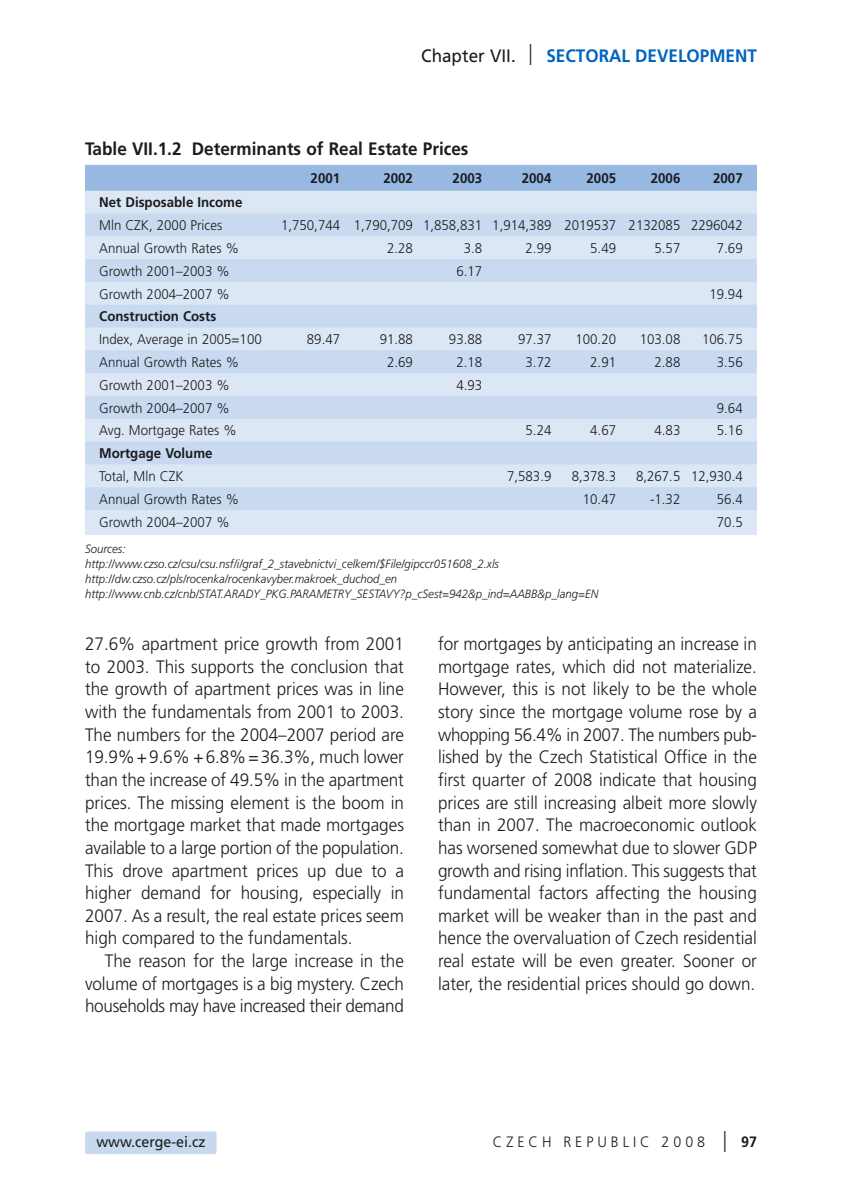
<style>
.page{position:relative;width:842px;height:1191px;background:#fff}
.page>*{position:absolute;margin:0;border:0;box-sizing:border-box;transform-origin:0 0}
.t1{font:300 18px/22.6px "Frutiger CE";color:#1b1c20;text-align:justify;scale:.95 1}
.t2{font:700 18px "Frutiger CE";color:#1b1c20;scale:.95 1}
.t3{font:700 18px "Frutiger CE";color:#0064be;scale:.95 1}
.t4{font:300 15px "Frutiger CE";letter-spacing:.28em;color:#1b1c20;scale:.95 1}
.t5{font:15px "Frutiger CE";color:#1b1c20;scale:.95 1}
.t6{font:300 14px "Frutiger CE";color:#1b1c20;scale:.95 1}
.t7{font:700 14px "Frutiger CE";color:#1b1c20;scale:.95 1}
.t8{font:italic 300 12px/15.2px "Frutiger CE";color:#1b1c20;scale:.95 1}
.s1{font-weight:400;color:#1b1c20}
.s2{font-weight:300;font-size:30px;color:#1b1c20}
.s3{font-size:30px}
.s4{font-weight:700}
</style>
<div class="page">
<div style="left:85px;top:1131px;width:132px;height:23px;background:#c8d8ef;border-radius:3px"></div>
<div style="left:85px;top:165px;width:672px;height:28px;background:#96b8e1"></div>
<div style="left:85px;top:191px;width:672px;height:25px;background:#dce7f5"></div>
<div style="left:85px;top:213px;width:672px;height:25px;background:#c9daf0"></div>
<div style="left:85px;top:236px;width:672px;height:25px;background:#dce7f5"></div>
<div style="left:85px;top:259px;width:672px;height:25px;background:#c9daf0"></div>
<div style="left:85px;top:282px;width:672px;height:25px;background:#dce7f5"></div>
<div style="left:85px;top:305px;width:672px;height:25px;background:#c9daf0"></div>
<div style="left:85px;top:327px;width:672px;height:25px;background:#dce7f5"></div>
<div style="left:85px;top:350px;width:672px;height:25px;background:#c9daf0"></div>
<div style="left:85px;top:373px;width:672px;height:25px;background:#dce7f5"></div>
<div style="left:85px;top:396px;width:672px;height:25px;background:#c9daf0"></div>
<div style="left:85px;top:419px;width:672px;height:25px;background:#dce7f5"></div>
<div style="left:85px;top:441px;width:672px;height:25px;background:#c9daf0"></div>
<div style="left:85px;top:464px;width:672px;height:25px;background:#dce7f5"></div>
<div style="left:85px;top:487px;width:672px;height:25px;background:#c9daf0"></div>
<div style="left:85px;top:510px;width:672px;height:25px;background:#dce7f5"></div>
<p class="t3" style="left:421px;top:48px;width:355px"><span class="s1">Chapter VII.</span> <span class="s2">I</span> SECTORAL DEVELOPMENT</p>
<p class="t2" style="left:85px;top:142px;width:405px">Table VII.1.2 Determinants of Real Estate Prices</p>
<p class="t7" style="left:311px;top:172px;width:33px">2001</p>
<p class="t7" style="left:383px;top:172px;width:33px">2002</p>
<p class="t7" style="left:453px;top:172px;width:33px">2003</p>
<p class="t7" style="left:522px;top:172px;width:33px">2004</p>
<p class="t7" style="left:586px;top:172px;width:33px">2005</p>
<p class="t7" style="left:651px;top:172px;width:33px">2006</p>
<p class="t7" style="left:713px;top:172px;width:33px">2007</p>
<p class="t7" style="left:99px;top:197px;width:152px">Net Disposable Income</p>
<p class="t6" style="left:99px;top:220px;width:131px">Mln CZK, 2000 Prices</p>
<p class="t6" style="left:281px;top:220px;width:487px">1,750,744 1,790,709 1,858,831 1,914,389 2019537 2132085 2296042</p>
<p class="t6" style="left:99px;top:242px;width:149px">Annual Growth Rates %</p>
<p class="t6" style="left:387px;top:242px;width:29px">2.28</p>
<p class="t6" style="left:464px;top:242px;width:21px">3.8</p>
<p class="t6" style="left:526px;top:242px;width:29px">2.99</p>
<p class="t6" style="left:590px;top:242px;width:29px">5.49</p>
<p class="t6" style="left:654px;top:242px;width:29px">5.57</p>
<p class="t6" style="left:717px;top:242px;width:29px">7.69</p>
<p class="t6" style="left:99px;top:265px;width:139px">Growth 2001–2003 %</p>
<p class="t6" style="left:456px;top:265px;width:29px">6.17</p>
<p class="t6" style="left:99px;top:288px;width:139px">Growth 2004–2007 %</p>
<p class="t6" style="left:709px;top:288px;width:37px">19.94</p>
<p class="t7" style="left:99px;top:311px;width:125px">Construction Costs</p>
<p class="t6" style="left:99px;top:334px;width:173px">Index, Average in 2005=100</p>
<p class="t6" style="left:307px;top:334px;width:37px">89.47</p>
<p class="t6" style="left:380px;top:334px;width:37px">91.88</p>
<p class="t6" style="left:449px;top:334px;width:37px">93.88</p>
<p class="t6" style="left:518px;top:334px;width:37px">97.37</p>
<p class="t6" style="left:575px;top:334px;width:44px">100.20</p>
<p class="t6" style="left:640px;top:334px;width:44px">103.08</p>
<p class="t6" style="left:702px;top:334px;width:44px">106.75</p>
<p class="t6" style="left:99px;top:356px;width:149px">Annual Growth Rates %</p>
<p class="t6" style="left:387px;top:356px;width:29px">2.69</p>
<p class="t6" style="left:456px;top:356px;width:29px">2.18</p>
<p class="t6" style="left:526px;top:356px;width:29px">3.72</p>
<p class="t6" style="left:590px;top:356px;width:29px">2.91</p>
<p class="t6" style="left:654px;top:356px;width:29px">2.88</p>
<p class="t6" style="left:717px;top:356px;width:29px">3.56</p>
<p class="t6" style="left:99px;top:379px;width:139px">Growth 2001–2003 %</p>
<p class="t6" style="left:456px;top:379px;width:29px">4.93</p>
<p class="t6" style="left:99px;top:402px;width:139px">Growth 2004–2007 %</p>
<p class="t6" style="left:717px;top:402px;width:29px">9.64</p>
<p class="t6" style="left:99px;top:425px;width:146px">Avg. Mortgage Rates %</p>
<p class="t6" style="left:526px;top:425px;width:29px">5.24</p>
<p class="t6" style="left:590px;top:425px;width:29px">4.67</p>
<p class="t6" style="left:654px;top:425px;width:29px">4.83</p>
<p class="t6" style="left:717px;top:425px;width:29px">5.16</p>
<p class="t7" style="left:99px;top:448px;width:121px">Mortgage Volume</p>
<p class="t6" style="left:99px;top:470px;width:90px">Total, Mln CZK</p>
<p class="t6" style="left:507px;top:470px;width:48px">7,583.9</p>
<p class="t6" style="left:572px;top:470px;width:48px">8,378.3</p>
<p class="t6" style="left:636px;top:470px;width:114px">8,267.5 12,930.4</p>
<p class="t6" style="left:99px;top:493px;width:149px">Annual Growth Rates %</p>
<p class="t6" style="left:583px;top:493px;width:37px">10.47</p>
<p class="t6" style="left:650px;top:493px;width:33px">-1.32</p>
<p class="t6" style="left:717px;top:493px;width:29px">56.4</p>
<p class="t6" style="left:99px;top:516px;width:139px">Growth 2004–2007 %</p>
<p class="t6" style="left:717px;top:516px;width:29px">70.5</p>
<p class="t8" style="left:85px;top:542px;width:542px">Sources:<br>http://www.czso.cz/csu/csu.nsf/i/graf_2_stavebnictvi_celkem/$File/gipccr051608_2.xls http://dw.czso.cz/pls/rocenka/rocenkavyber.makroek_duchod_en http://www.cnb.cz/cnb/STAT.ARADY_PKG.PARAMETRY_SESTAVY?p_cSest=942&amp;p_ind=AABB&amp;p_lang=EN</p>
<p class="t1" style="left:85px;top:634px;width:337px">27.6% apartment price growth from 2001 to 2003. This supports the conclusion that the growth of apartment prices was in line with the fundamentals from 2001 to 2003.<br>The numbers for the 2004–2007 period are 19.9%+9.6% +6.8%=36.3%, much lower than the increase of 49.5% in the apartment prices. The missing element is the boom in the mortgage market that made mortgages available to a large portion of the population.<br>This drove apartment prices up due to a higher demand for housing, especially in 2007. As a result, the real estate prices seem high compared to the fundamentals.</p>
<p class="t1" style="left:85px;top:951px;width:337px;text-indent:20px">The reason for the large increase in the volume of mortgages is a big mystery. Czech households may have increased their demand</p>
<p class="t1" style="left:438px;top:634px;width:337px">for mortgages by anticipating an increase in mortgage rates, which did not materialize.<br>However, this is not likely to be the whole story since the mortgage volume rose by a whopping 56.4% in 2007. The numbers pub&shy;lished by the Czech Statistical Office in the first quarter of 2008 indicate that housing prices are still increasing albeit more slowly than in 2007. The macroeconomic outlook has worsened somewhat due to slower GDP growth and rising inflation. This suggests that fundamental factors affecting the housing market will be weaker than in the past and hence the overvaluation of Czech residential real estate will be even greater. Sooner or later, the residential prices should go down.</p>
<p class="t5" style="left:96px;top:1135px;width:116px">www.cerge-ei.cz</p>
<p class="t4" style="left:493px;top:1135px;width:279px">CZECH REPUBLIC 2008 <span class="s3">I</span> <span class="s4">97</span></p>
</div>
